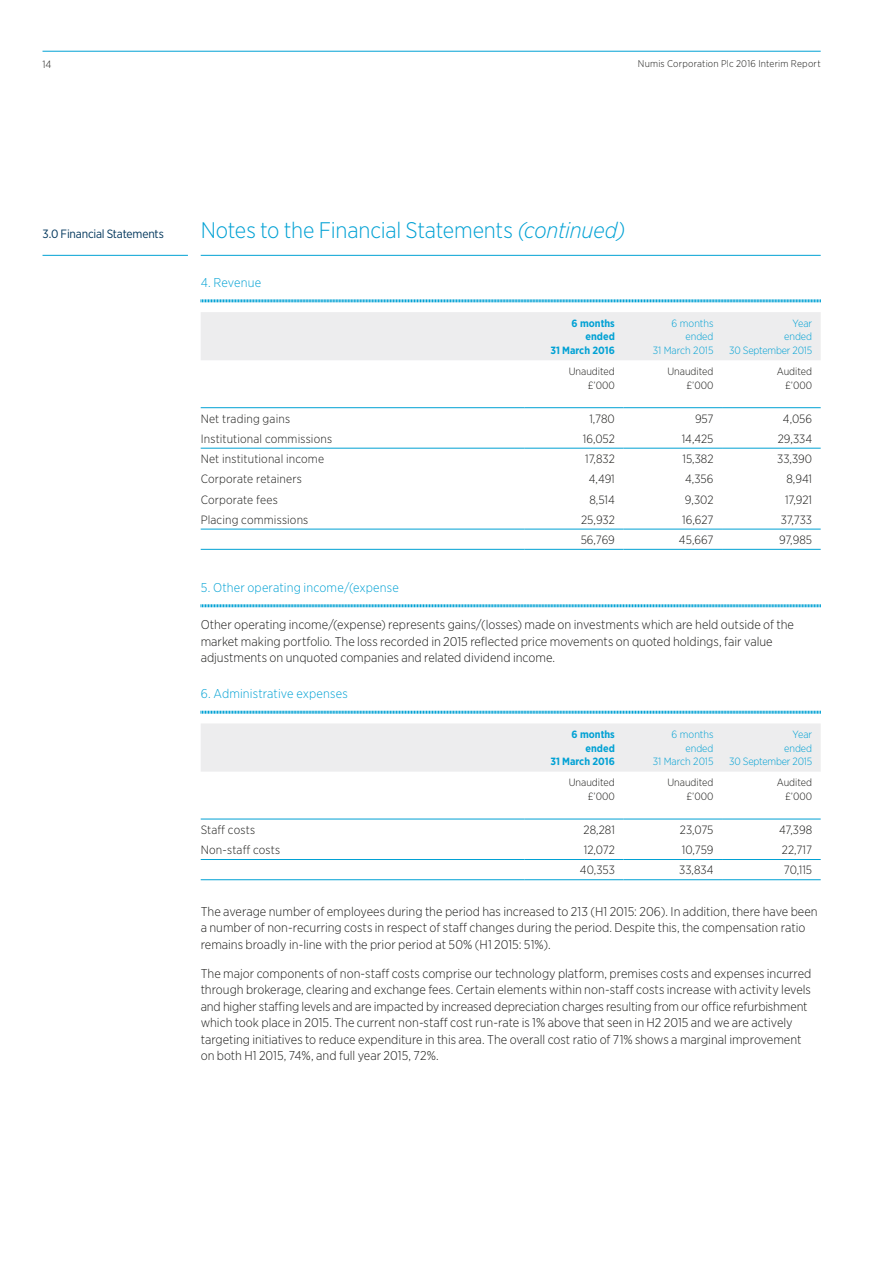
<style>
.page{position:relative;width:893px;height:1263px;background:#fff}
.page>*{position:absolute;margin:0;border:0;box-sizing:border-box;transform-origin:0 0}
.t1{font:300 22.5px "Gotham Narrow";letter-spacing:-.01em;color:#00a1d4}
.t2{font:300 12.75px/16.5px "Gotham Narrow";color:#1d1d1b}
.t3{font:300 12.75px "Gotham Narrow";letter-spacing:.01em;color:#00a1d4}
.t4{font:300 12px "Gotham Narrow";letter-spacing:.01em;color:#1d1d1b}
.t5{font:12px "Gotham Narrow";letter-spacing:-.015em;color:#00365c}
.t6{font:300 10.5px/13.5px "Gotham Narrow";color:#1d1d1b;text-align:right}
.t7{font:300 10.5px/13.5px "Gotham Narrow";letter-spacing:-.02em;color:#00a1d4;text-align:right}
.t8{font:700 10.5px/13.5px "Gotham Narrow";color:#00a1d4;text-align:right}
.t9{font:300 10.5px/13.5px "Gotham Narrow";color:#00a1d4;text-align:right}
.t10{font:300 9.75px "Gotham Narrow";letter-spacing:.02em;color:#1d1d1b}
.s1{font-style:italic}
</style>
<div class="page">
<hr style="left:43px;top:51px;width:778px;height:1px;background:#00a1d4">
<hr style="left:43px;top:255px;width:145px;height:1px;background:#00a1d4">
<hr style="left:201px;top:255px;width:620px;height:1px;background:#00a1d4">
<svg style="left:200px;top:299px;width:621px;height:4px;background:#7fcfe9"></svg>
<div style="left:201px;top:312px;width:620px;height:48px;background:#ededee"></div>
<hr style="left:201px;top:407px;width:324px;height:1px;background:#00a1d4">
<hr style="left:525px;top:407px;width:98px;height:1px;background:#00a1d4">
<hr style="left:623px;top:407px;width:99px;height:1px;background:#00a1d4">
<hr style="left:722px;top:407px;width:99px;height:1px;background:#00a1d4">
<hr style="left:201px;top:549px;width:324px;height:1px;background:#00a1d4">
<hr style="left:525px;top:549px;width:98px;height:1px;background:#00a1d4">
<hr style="left:623px;top:549px;width:99px;height:1px;background:#00a1d4">
<hr style="left:722px;top:549px;width:99px;height:1px;background:#00a1d4">
<hr style="left:201px;top:529px;width:324px;height:1px;background:#00a1d4">
<hr style="left:525px;top:529px;width:98px;height:1px;background:#00a1d4">
<hr style="left:623px;top:529px;width:99px;height:1px;background:#00a1d4">
<hr style="left:722px;top:529px;width:99px;height:1px;background:#00a1d4">
<hr style="left:201px;top:448px;width:324px;height:1px;background:#00a1d4">
<hr style="left:525px;top:448px;width:98px;height:1px;background:#00a1d4">
<hr style="left:623px;top:448px;width:99px;height:1px;background:#00a1d4">
<hr style="left:722px;top:448px;width:99px;height:1px;background:#00a1d4">
<svg style="left:200px;top:604px;width:621px;height:4px;background:#7fcfe8"></svg>
<svg style="left:200px;top:710px;width:621px;height:4px;background:#7fcfe8"></svg>
<div style="left:201px;top:724px;width:620px;height:48px;background:#ededee"></div>
<hr style="left:201px;top:819px;width:324px;height:1px;background:#00a1d4">
<hr style="left:525px;top:819px;width:98px;height:1px;background:#00a1d4">
<hr style="left:623px;top:819px;width:99px;height:1px;background:#00a1d4">
<hr style="left:722px;top:819px;width:99px;height:1px;background:#00a1d4">
<hr style="left:201px;top:879px;width:324px;height:1px;background:#00a1d4">
<hr style="left:525px;top:879px;width:98px;height:1px;background:#00a1d4">
<hr style="left:623px;top:879px;width:99px;height:1px;background:#00a1d4">
<hr style="left:722px;top:879px;width:99px;height:1px;background:#00a1d4">
<hr style="left:201px;top:859px;width:324px;height:1px;background:#00a1d4">
<hr style="left:525px;top:859px;width:98px;height:1px;background:#00a1d4">
<hr style="left:623px;top:859px;width:99px;height:1px;background:#00a1d4">
<hr style="left:722px;top:859px;width:99px;height:1px;background:#00a1d4">
<p class="t6" style="left:43px;top:57px;width:11px">14</p>
<p class="t10" style="left:638px;top:58px;width:184px">Numis Corporation Plc 2016 Interim Report</p>
<p class="t5" style="left:43px;top:226px;width:123px">3.0 Financial Statements</p>
<h1 class="t1" style="left:201px;top:216px;width:426px">Notes to the Financial Statements <span class="s1">(continued)</span></h1>
<p class="t3" style="left:201px;top:274px;width:62px">4. Revenue</p>
<p class="t8" style="left:550px;top:316px;width:66px">6 months ended<br>31 March 2016</p>
<p class="t9" style="left:653px;top:316px;width:62px">6 months ended<br>31 March 2015</p>
<p class="t7" style="left:729px;top:316px;width:84px">Year<br>ended<br>30 September 2015</p>
<p class="t6" style="left:569px;top:364px;width:48px">Unaudited £’000</p>
<p class="t6" style="left:667px;top:364px;width:48px">Unaudited £’000</p>
<p class="t6" style="left:777px;top:364px;width:37px">Audited £’000</p>
<p class="t4" style="left:201px;top:411px;width:91px">Net trading gains</p>
<p class="t4" style="left:589px;top:411px;width:27px">1,780</p>
<p class="t4" style="left:695px;top:411px;width:20px">957</p>
<p class="t4" style="left:783px;top:411px;width:31px">4,056</p>
<p class="t4" style="left:201px;top:431px;width:133px">Institutional commissions</p>
<p class="t4" style="left:583px;top:431px;width:34px">16,052</p>
<p class="t4" style="left:682px;top:431px;width:33px">14,425</p>
<p class="t4" style="left:778px;top:431px;width:36px">29,334</p>
<p class="t4" style="left:201px;top:451px;width:125px">Net institutional income</p>
<p class="t4" style="left:585px;top:451px;width:31px">17,832</p>
<p class="t4" style="left:682px;top:451px;width:33px">15,382</p>
<p class="t4" style="left:777px;top:451px;width:36px">33,390</p>
<p class="t4" style="left:201px;top:472px;width:103px">Corporate retainers</p>
<p class="t4" style="left:589px;top:472px;width:28px">4,491</p>
<p class="t4" style="left:685px;top:472px;width:30px">4,356</p>
<p class="t4" style="left:786px;top:472px;width:27px">8,941</p>
<p class="t4" style="left:201px;top:492px;width:79px">Corporate fees</p>
<p class="t4" style="left:589px;top:492px;width:27px">8,514</p>
<p class="t4" style="left:685px;top:492px;width:30px">9,302</p>
<p class="t4" style="left:785px;top:492px;width:29px">17,921</p>
<p class="t4" style="left:201px;top:512px;width:109px">Placing commissions</p>
<p class="t4" style="left:581px;top:512px;width:35px">25,932</p>
<p class="t4" style="left:682px;top:512px;width:33px">16,627</p>
<p class="t4" style="left:781px;top:512px;width:33px">37,733</p>
<p class="t4" style="left:581px;top:532px;width:36px">56,769</p>
<p class="t4" style="left:679px;top:532px;width:36px">45,667</p>
<p class="t4" style="left:779px;top:532px;width:35px">97,985</p>
<p class="t3" style="left:201px;top:579px;width:200px">5. Other operating income/(expense</p>
<p class="t2" style="left:201px;top:616px;width:595px">Other operating income/(expense) represents gains/(losses) made on investments which are held outside of the market making portfolio. The loss recorded in 2015 reflected price movements on quoted holdings, fair value adjustments on unquoted companies and related dividend income.</p>
<p class="t3" style="left:201px;top:686px;width:149px">6. Administrative expenses</p>
<p class="t8" style="left:550px;top:728px;width:66px">6 months ended<br>31 March 2016</p>
<p class="t9" style="left:653px;top:727px;width:62px">6 months ended<br>31 March 2015</p>
<p class="t7" style="left:729px;top:727px;width:84px">Year<br>ended<br>30 September 2015</p>
<p class="t6" style="left:569px;top:776px;width:48px">Unaudited £’000</p>
<p class="t6" style="left:667px;top:776px;width:48px">Unaudited £’000</p>
<p class="t6" style="left:777px;top:776px;width:37px">Audited £’000</p>
<p class="t4" style="left:201px;top:822px;width:56px">Staff costs</p>
<p class="t4" style="left:584px;top:822px;width:33px">28,281</p>
<p class="t4" style="left:680px;top:822px;width:35px">23,075</p>
<p class="t4" style="left:779px;top:822px;width:35px">47,398</p>
<p class="t4" style="left:201px;top:843px;width:81px">Non-staff costs</p>
<p class="t4" style="left:584px;top:843px;width:32px">12,072</p>
<p class="t4" style="left:682px;top:843px;width:33px">10,759</p>
<p class="t4" style="left:782px;top:843px;width:32px">22,717</p>
<p class="t4" style="left:580px;top:863px;width:36px">40,353</p>
<p class="t4" style="left:679px;top:863px;width:36px">33,834</p>
<p class="t4" style="left:784px;top:863px;width:30px">70,115</p>
<p class="t2" style="left:201px;top:902px;width:618px">The average number of employees during the period has increased to 213 (H1 2015: 206). In addition, there have been a number of non-recurring costs in respect of staff changes during the period. Despite this, the compensation ratio remains broadly in-line with the prior period at 50% (H1 2015: 51%).</p>
<p class="t2" style="left:201px;top:965px;width:612px">The major components of non-staff costs comprise our technology platform, premises costs and expenses incurred through brokerage, clearing and exchange fees. Certain elements within non-staff costs increase with activity levels and higher staffing levels and are impacted by increased depreciation charges resulting from our office refurbishment which took place in 2015. The current non-staff cost run-rate is 1% above that seen in H2 2015 and we are actively targeting initiatives to reduce expenditure in this area. The overall cost ratio of 71% shows a marginal improvement on both H1 2015, 74%, and full year 2015, 72%.</p>
</div>
